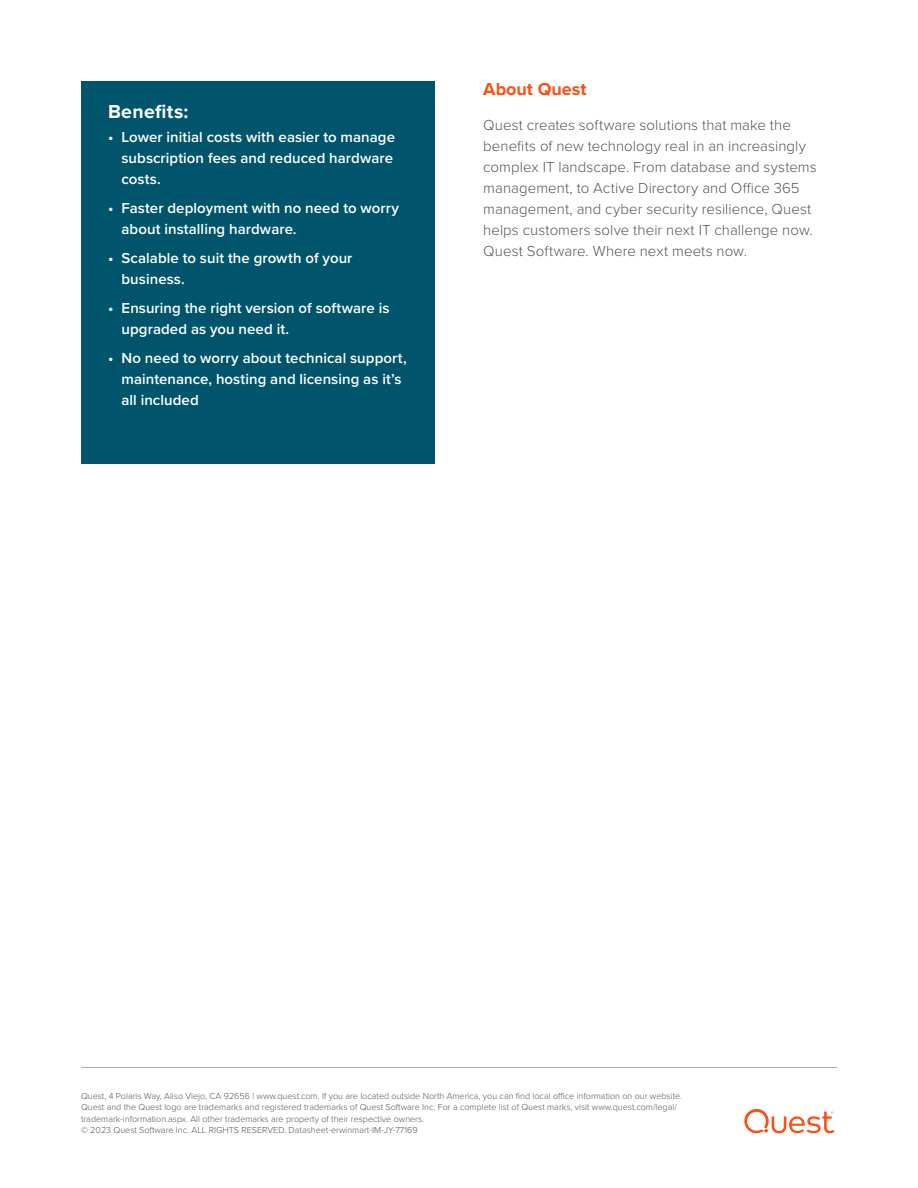
<style>
.page{position:relative;width:918px;height:1188px;background:#fff}
.page>*{position:absolute;margin:0;border:0;box-sizing:border-box;transform-origin:0 0}
.t1{font:700 19.5px "Proxima Nova";letter-spacing:.02em;color:#fff}
.t2{font:700 18px "Proxima Nova";color:#fb4f14}
.t3{font:600 15px/21px "Proxima Nova";letter-spacing:.005em;color:#fff}
.t4{font:300 15px/21px "Proxima Nova";letter-spacing:.005em;color:#53565a}
.t5{font:300 9px/11.2px "Proxima Nova";color:#53565a}
</style>
<div class="page">
<hr style="left:81px;top:1067px;width:756px;height:1px;background:#aaa">
<svg style="left:744px;top:1109px;width:91px;height:25px"></svg>
<div style="left:81px;top:81px;width:354px;height:382px;background:#00556c"></div>
<h1 class="t1" style="left:108px;top:97px;width:82px">Benefits:</h1>
<h3 class="t3" style="left:122px;top:126px;width:275px;text-indent:-14px">• Lower initial costs with easier to manage subscription fees and reduced hardware costs.</h3>
<h3 class="t3" style="left:122px;top:197px;width:279px;text-indent:-14px">• Faster deployment with no need to worry about installing hardware.</h3>
<h3 class="t3" style="left:122px;top:247px;width:233px;text-indent:-14px">• Scalable to suit the growth of your business.</h3>
<h3 class="t3" style="left:122px;top:297px;width:270px;text-indent:-14px">• Ensuring the right version of software is upgraded as you need it.</h3>
<h3 class="t3" style="left:122px;top:347px;width:287px;text-indent:-14px">• No need to worry about technical support, maintenance, hosting and licensing as it’s all included</h3>
<h2 class="t2" style="left:483px;top:76px;width:105px">About Quest</h2>
<p class="t4" style="left:483px;top:114px;width:335px">Quest creates software solutions that make the benefits of new technology real in an increasingly complex IT landscape. From database and systems management, to Active Directory and Office 365 management, and cyber security resilience, Quest helps customers solve their next IT challenge now.<br>Quest Software. Where next meets now.</p>
<p class="t5" style="left:81px;top:1090px;width:603px">Quest, 4 Polaris Way, Aliso Viejo, CA 92656 | www.quest.com. If you are located outside North America, you can find local office information on our website.<br>Quest and the Quest logo are trademarks and registered trademarks of Quest Software Inc. For a complete list of Quest marks, visit www.quest.com/legal/ trademark-information.aspx. All other trademarks are property of their respective owners.<br>© 2023 Quest Software Inc. ALL RIGHTS RESERVED. Datasheet-erwinmart-IM-JY-77169</p>
</div>
